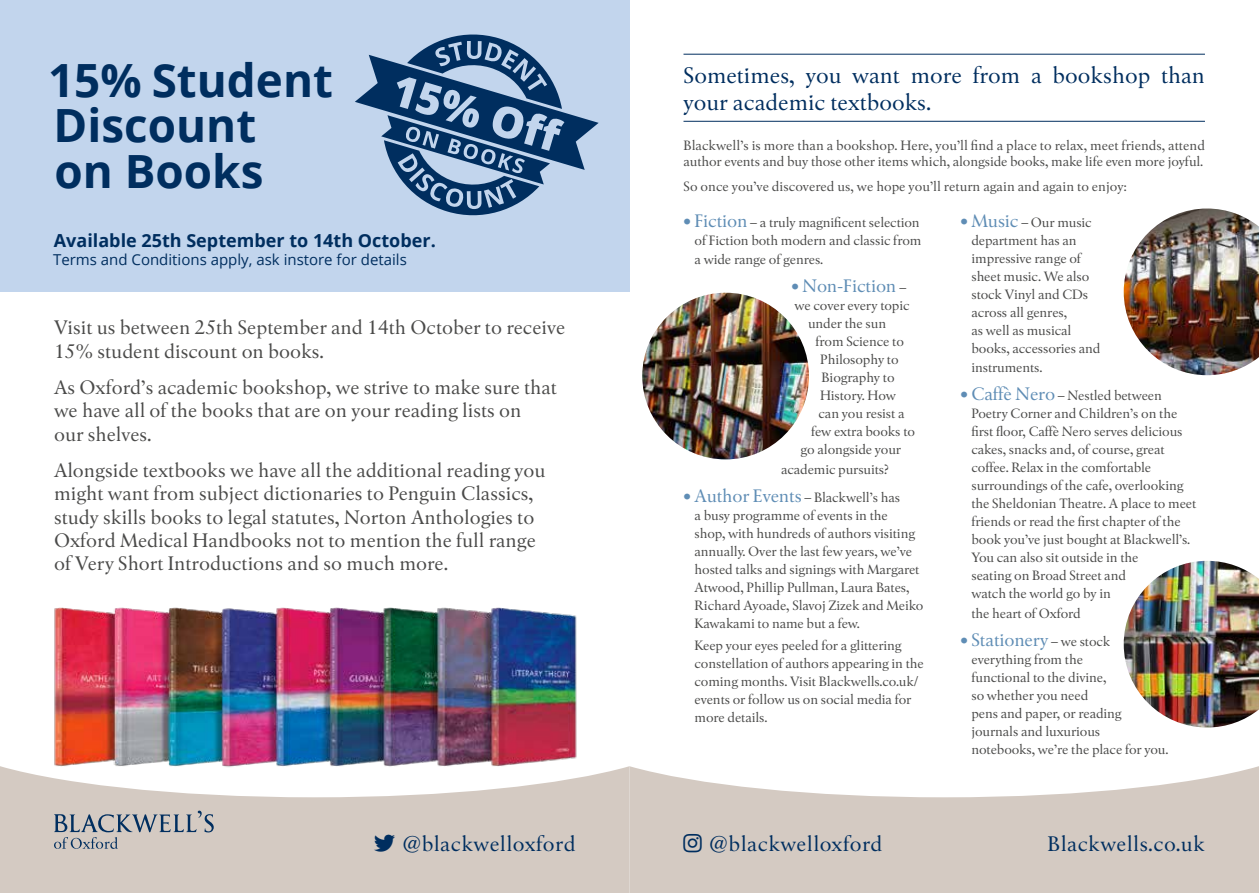
<style>
.page{position:relative;width:1259px;height:893px;background:#fff}
.page>*{position:absolute;margin:0;border:0;box-sizing:border-box;transform-origin:0 0}
.t1{font:700 45.75px/45.8px "Open Sans";color:#002e5f}
.t2{font:22.5px/27px "Blackwell";color:#002e5f}
.t3{font:21px "Blackwell";letter-spacing:.02em;color:#002e5f}
.t4{font:19.5px/23.4px "Blackwell";color:#4a4a49}
.t5{font:700 18px "Open Sans";color:#002e5f}
.t6{font:18px "Blackwell";letter-spacing:-.01em;color:#5f8db5}
.t7{font:15px "Open Sans";color:#002e5f}
.t8{font:13.5px/18px "Blackwell";letter-spacing:-.01em;color:#4a4a49}
.s1{font-size:18px;color:#5f8db5}
.s2{font-size:13.5px;color:#4a4a49}
</style>
<div class="page">
<div style="left:0;top:0;width:629px;height:292px;background:#c2d5ed"></div>
<svg style="left:629px;top:766px;width:630px;height:127px;fill:#d4cac2"></svg>
<svg style="left:0;top:766px;width:629px;height:127px;background:#d8cfc8"></svg>
<img style="left:49px;top:607px;width:531px;height:171px">
<hr style="left:683px;top:121px;width:522px;height:1px;background:#002e5f">
<hr style="left:683px;top:54px;width:522px;height:1px;background:#002e5f">
<img style="left:642px;top:293px;width:167px;height:166px;border-radius:83px">
<img style="left:1123px;top:209px;width:136px;height:166px">
<img style="left:1123px;top:561px;width:136px;height:166px">
<svg style="left:54px;top:811px;width:160px;height:38px;background:#b2b1b2"></svg>
<svg style="left:355px;top:34px;width:243px;height:182px"></svg>
<svg style="left:374px;top:834px;width:21px;height:17px"></svg>
<svg style="left:683px;top:834px;width:19px;height:18px"></svg>
<h1 class="t1" style="left:48px;top:56px;width:286px">15% Student<br>Discount<br>on Books</h1>
<h3 class="t5" style="left:54px;top:228px;width:383px">Available 25th September to 14th October.</h3>
<p class="t7" style="left:53px;top:249px;width:355px">Terms and Conditions apply, ask instore for details</p>
<h3 class="t4" style="left:54px;top:315px;width:513px">Visit us between 25th September and 14th October to receive<br>15% student discount on books.</h3>
<h3 class="t4" style="left:54px;top:375px;width:504px">As Oxford’s academic bookshop, we strive to make sure that we have all of the books that are on your reading lists on<br>our shelves.</h3>
<p class="t4" style="left:54px;top:458px;width:493px">Alongside textbooks we have all the additional reading you might want from subject dictionaries to Penguin Classics, study skills books to legal statutes, Norton Anthologies to Oxford Medical Handbooks not to mention the full range of Very Short Introductions and so much more.</p>
<h2 class="t2" style="left:683px;top:61px;width:523px">Sometimes, you want more from a bookshop than your academic textbooks.</h2>
<p class="t8" style="left:683px;top:137px;width:523px;line-height:16.2px">Blackwell’s is more than a bookshop. Here, you’ll find a place to relax, meet friends, attend author events and buy those other items which, alongside books, make life even more joyful.</p>
<p class="t8" style="left:683px;top:177px;width:445px">So once you’ve discovered us, we hope you’ll return again and again to enjoy:</p>
<p class="t8" style="left:683px;top:213px;width:239px;text-align:right"><span class="s1">• Fiction</span> – a truly magnificent selection of Fiction both modern and classic from</p>
<p class="t8" style="left:694px;top:250px;width:130px">a wide range of genres.</p>
<h3 class="t6" style="left:791px;top:275px;width:116px">• Non-Fiction <span class="s2">–</span></h3>
<p class="t8" style="left:794px;top:296px;width:117px">we cover every topic</p>
<p class="t8" style="left:808px;top:314px;width:80px">under the sun</p>
<p class="t8" style="left:815px;top:332px;width:90px">from Science to</p>
<p class="t8" style="left:820px;top:350px;width:80px">Philosophy to</p>
<p class="t8" style="left:821px;top:368px;width:75px">Biography to</p>
<p class="t8" style="left:820px;top:386px;width:77px">History. How</p>
<p class="t8" style="left:818px;top:404px;width:88px">can you resist a</p>
<p class="t8" style="left:811px;top:422px;width:105px">few extra books to</p>
<p class="t8" style="left:800px;top:440px;width:102px">go alongside your</p>
<p class="t8" style="left:781px;top:460px;width:109px">academic pursuits?</p>
<p class="t8" style="left:694px;top:488px;width:230px;text-indent:-11px"><span class="s1">• Author Events</span> – Blackwell’s has<br>a busy programme of events in the<br>shop, with hundreds of authors visiting annually. Over the last few years, we’ve hosted talks and signings with Margaret Atwood, Phillip Pullman, Laura Bates, Richard Ayoade, Slavoj Zizek and Meiko Kawakami to name but a few.</p>
<p class="t8" style="left:694px;top:636px;width:231px">Keep your eyes peeled for a glittering constellation of authors appearing in the coming months. Visit Blackwells.co.uk/ events or follow us on social media for more details.</p>
<p class="t8" style="left:971px;top:213px;width:131px;text-indent:-11px"><span class="s1">• Music</span> – Our music department has an impressive range of sheet music. We also stock Vinyl and CDs across all genres,<br>as well as musical books, accessories and</p>
<p class="t8" style="left:971px;top:358px;width:72px">instruments.</p>
<p class="t8" style="left:971px;top:386px;width:226px;text-indent:-11px"><span class="s1">• Caffè Nero</span> – Nestled between Poetry Corner and Children’s on the first floor, Caffè Nero serves delicious cakes, snacks and, of course, great coffee. Relax in the comfortable surroundings of the cafe, overlooking the Sheldonian Theatre. A place to meet friends or read the first chapter of the book you’ve just bought at Blackwell’s.<br>You can also sit outside in the<br>seating on Broad Street and<br>watch the world go by in</p>
<p class="t8" style="left:971px;top:604px;width:111px">the heart of Oxford</p>
<h3 class="t6" style="left:960px;top:628px;width:152px">• Stationery <span class="s2">– we stock</span></h3>
<p class="t8" style="left:971px;top:650px;width:198px">everything from the<br>functional to the divine,<br>so whether you need<br>pens and paper, or reading journals and luxurious<br>notebooks, we’re the place for you.</p>
<h3 class="t3" style="left:374px;top:831px;width:203px">▼▼ @blackwelloxford</h3>
<h3 class="t3" style="left:709px;top:831px;width:175px">@blackwelloxford</h3>
<h3 class="t3" style="left:1047px;top:831px;width:159px">Blackwells.co.uk</h3>
</div>
